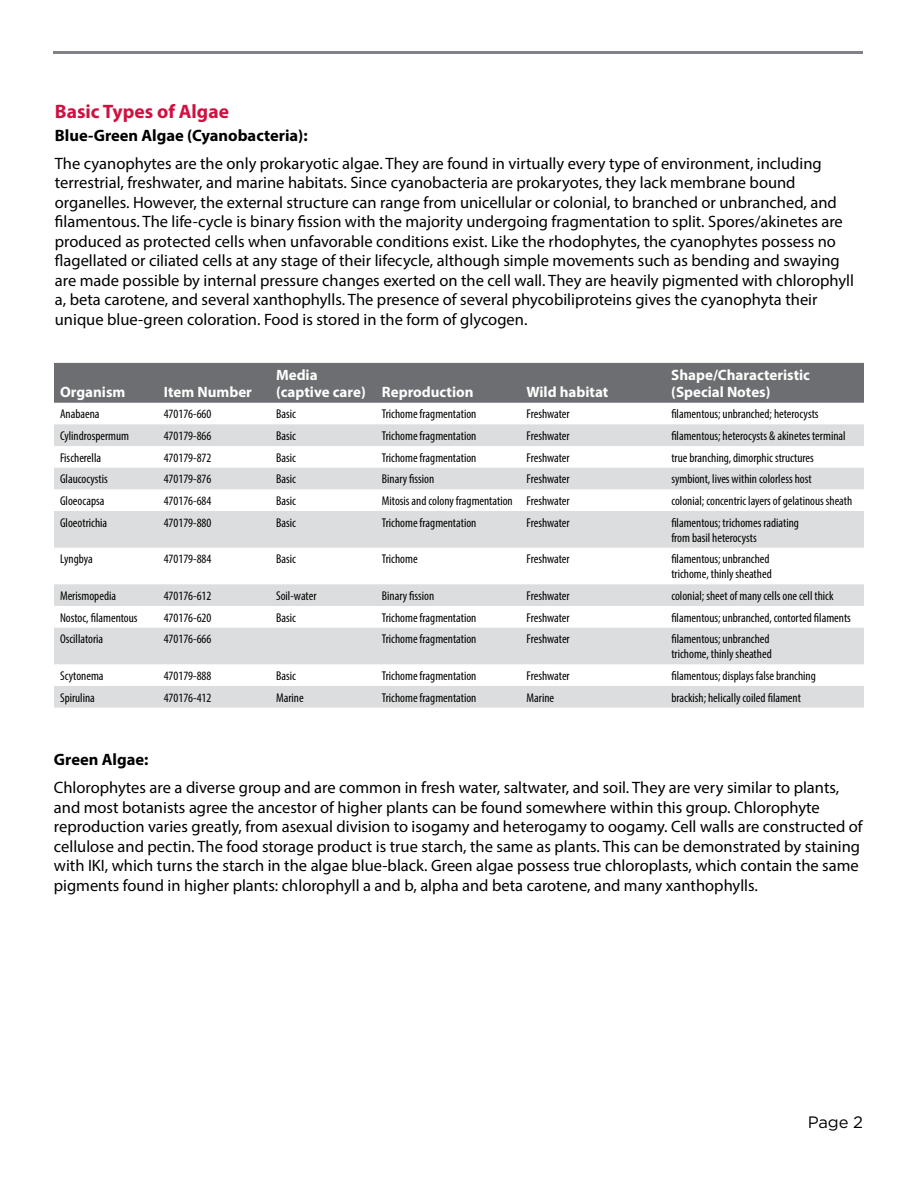
<style>
.page{position:relative;width:918px;height:1188px;background:#fff}
.page>*{position:absolute;margin:0;border:0;box-sizing:border-box;transform-origin:0 0}
.t1{font:700 19.5px "Myriad Pro";color:#ce1141}
.t2{font:16.5px/19.5px "Myriad Pro";color:#000}
.t3{font:700 16.5px "Myriad Pro";color:#000}
.t4{font:16.5px "Gotham";color:#000}
.t5{font:700 15px/16.5px "Myriad Pro";color:#fff}
.t6{font:condensed 12.75px/15px "Myriad Pro";color:#000}
</style>
<div class="page">
<hr style="left:53px;top:51px;width:810px;height:3px;background:#808285">
<div style="left:54px;top:363px;width:810px;height:40px;background:#6d6e71"></div>
<svg style="left:54px;top:424px;width:810px;height:284px"></svg>
<svg style="left:54px;top:468px;width:810px;height:80px;fill:#dcddde"></svg>
<p class="t1" style="left:55px;top:99px;width:176px">Basic Types of Algae</p>
<p class="t3" style="left:55px;top:125px;width:254px">Blue-Green Algae (Cyanobacteria):</p>
<p class="t2" style="left:55px;top:153px;width:801px">The cyanophytes are the only prokaryotic algae. They are found in virtually every type of environment, including terrestrial, freshwater, and marine habitats. Since cyanobacteria are prokaryotes, they lack membrane bound organelles. However, the external structure can range from unicellular or colonial, to branched or unbranched, and filamentous. The life-cycle is binary fission with the majority undergoing fragmentation to split. Spores/akinetes are produced as protected cells when unfavorable conditions exist. Like the rhodophytes, the cyanophytes possess no flagellated or ciliated cells at any stage of their lifecycle, although simple movements such as bending and swaying are made possible by internal pressure changes exerted on the cell wall. They are heavily pigmented with chlorophyll a, beta carotene, and several xanthophylls. The presence of several phycobiliproteins gives the cyanophyta their unique blue-green coloration. Food is stored in the form of glycogen.</p>
<p class="t5" style="left:60px;top:383px;width:67px">Organism</p>
<p class="t5" style="left:164px;top:383px;width:90px">Item Number</p>
<p class="t5" style="left:276px;top:366px;width:199px">Media<br>(captive care) Reproduction</p>
<p class="t5" style="left:527px;top:383px;width:83px">Wild habitat</p>
<p class="t5" style="left:671px;top:366px;width:140px">Shape/Characteristic (Special Notes)</p>
<p class="t6" style="left:60px;top:406px;width:41px">Anabaena</p>
<p class="t6" style="left:164px;top:406px;width:49px">470176-660</p>
<p class="t6" style="left:276px;top:406px;width:21px">Basic</p>
<p class="t6" style="left:382px;top:406px;width:96px">Trichome fragmentation</p>
<p class="t6" style="left:527px;top:406px;width:45px">Freshwater</p>
<p class="t6" style="left:671px;top:406px;width:149px">filamentous; unbranched; heterocysts</p>
<p class="t6" style="left:60px;top:428px;width:71px">Cylindrospermum</p>
<p class="t6" style="left:164px;top:428px;width:49px">470179-866</p>
<p class="t6" style="left:276px;top:428px;width:21px">Basic</p>
<p class="t6" style="left:382px;top:428px;width:96px">Trichome fragmentation</p>
<p class="t6" style="left:527px;top:428px;width:45px">Freshwater</p>
<p class="t6" style="left:671px;top:428px;width:176px">filamentous; heterocysts &amp; akinetes terminal</p>
<p class="t6" style="left:60px;top:450px;width:43px">Fischerella</p>
<p class="t6" style="left:164px;top:450px;width:49px">470179-872</p>
<p class="t6" style="left:276px;top:450px;width:21px">Basic</p>
<p class="t6" style="left:382px;top:450px;width:96px">Trichome fragmentation</p>
<p class="t6" style="left:527px;top:450px;width:45px">Freshwater</p>
<p class="t6" style="left:671px;top:450px;width:144px">true branching, dimorphic structures</p>
<p class="t6" style="left:60px;top:471px;width:49px">Glaucocystis</p>
<p class="t6" style="left:164px;top:471px;width:49px">470179-876</p>
<p class="t6" style="left:276px;top:471px;width:21px">Basic</p>
<p class="t6" style="left:382px;top:471px;width:54px">Binary fission</p>
<p class="t6" style="left:527px;top:471px;width:45px">Freshwater</p>
<p class="t6" style="left:671px;top:471px;width:142px">symbiont, lives within colorless host</p>
<p class="t6" style="left:60px;top:493px;width:46px">Gloeocapsa</p>
<p class="t6" style="left:164px;top:493px;width:49px">470176-684</p>
<p class="t6" style="left:276px;top:493px;width:21px">Basic</p>
<p class="t6" style="left:382px;top:493px;width:189px">Mitosis and colony fragmentation Freshwater</p>
<p class="t6" style="left:671px;top:493px;width:182px">colonial; concentric layers of gelatinous sheath</p>
<p class="t6" style="left:60px;top:515px;width:49px">Gloeotrichia</p>
<p class="t6" style="left:164px;top:515px;width:49px">470179-880</p>
<p class="t6" style="left:276px;top:515px;width:21px">Basic</p>
<p class="t6" style="left:382px;top:515px;width:96px">Trichome fragmentation</p>
<p class="t6" style="left:527px;top:515px;width:45px">Freshwater</p>
<p class="t6" style="left:671px;top:515px;width:129px">filamentous; trichomes radiating from basil heterocysts</p>
<p class="t6" style="left:60px;top:551px;width:34px">Lyngbya</p>
<p class="t6" style="left:164px;top:551px;width:49px">470179-884</p>
<p class="t6" style="left:276px;top:551px;width:21px">Basic</p>
<p class="t6" style="left:382px;top:551px;width:37px">Trichome</p>
<p class="t6" style="left:527px;top:551px;width:45px">Freshwater</p>
<p class="t6" style="left:671px;top:551px;width:102px">filamentous; unbranched trichome, thinly sheathed</p>
<p class="t6" style="left:60px;top:588px;width:58px">Merismopedia</p>
<p class="t6" style="left:164px;top:588px;width:49px">470176-612</p>
<p class="t6" style="left:276px;top:588px;width:42px">Soil-water</p>
<p class="t6" style="left:382px;top:588px;width:54px">Binary fission</p>
<p class="t6" style="left:527px;top:588px;width:45px">Freshwater</p>
<p class="t6" style="left:671px;top:588px;width:164px">colonial; sheet of many cells one cell thick</p>
<p class="t6" style="left:60px;top:610px;width:79px">Nostoc, filamentous</p>
<p class="t6" style="left:164px;top:610px;width:49px">470176-620</p>
<p class="t6" style="left:276px;top:610px;width:21px">Basic</p>
<p class="t6" style="left:382px;top:610px;width:96px">Trichome fragmentation</p>
<p class="t6" style="left:527px;top:610px;width:45px">Freshwater</p>
<p class="t6" style="left:671px;top:610px;width:181px">filamentous; unbranched, contorted filaments</p>
<p class="t6" style="left:60px;top:631px;width:45px">Oscillatoria</p>
<p class="t6" style="left:164px;top:631px;width:49px">470176-666</p>
<p class="t6" style="left:382px;top:631px;width:96px">Trichome fragmentation</p>
<p class="t6" style="left:527px;top:631px;width:45px">Freshwater</p>
<p class="t6" style="left:671px;top:631px;width:102px">filamentous; unbranched trichome, thinly sheathed</p>
<p class="t6" style="left:60px;top:668px;width:45px">Scytonema</p>
<p class="t6" style="left:164px;top:668px;width:49px">470179-888</p>
<p class="t6" style="left:276px;top:668px;width:21px">Basic</p>
<p class="t6" style="left:382px;top:668px;width:96px">Trichome fragmentation</p>
<p class="t6" style="left:527px;top:668px;width:45px">Freshwater</p>
<p class="t6" style="left:671px;top:668px;width:146px">filamentous; displays false branching</p>
<p class="t6" style="left:60px;top:690px;width:36px">Spirulina</p>
<p class="t6" style="left:164px;top:690px;width:49px">470176-412</p>
<p class="t6" style="left:276px;top:690px;width:29px">Marine</p>
<p class="t6" style="left:382px;top:690px;width:96px">Trichome fragmentation</p>
<p class="t6" style="left:527px;top:690px;width:29px">Marine</p>
<p class="t6" style="left:671px;top:690px;width:131px">brackish; helically coiled filament</p>
<p class="t3" style="left:54px;top:749px;width:96px">Green Algae:</p>
<p class="t2" style="left:54px;top:778px;width:810px">Chlorophytes are a diverse group and are common in fresh water, saltwater, and soil. They are very similar to plants, and most botanists agree the ancestor of higher plants can be found somewhere within this group. Chlorophyte reproduction varies greatly, from asexual division to isogamy and heterogamy to oogamy. Cell walls are constructed of cellulose and pectin. The food storage product is true starch, the same as plants. This can be demonstrated by staining with IKI, which turns the starch in the algae blue-black. Green algae possess true chloroplasts, which contain the same pigments found in higher plants: chlorophyll a and b, alpha and beta carotene, and many xanthophylls.</p>
<p class="t4" style="left:808px;top:1113px;width:57px">Page 2</p>
</div>
